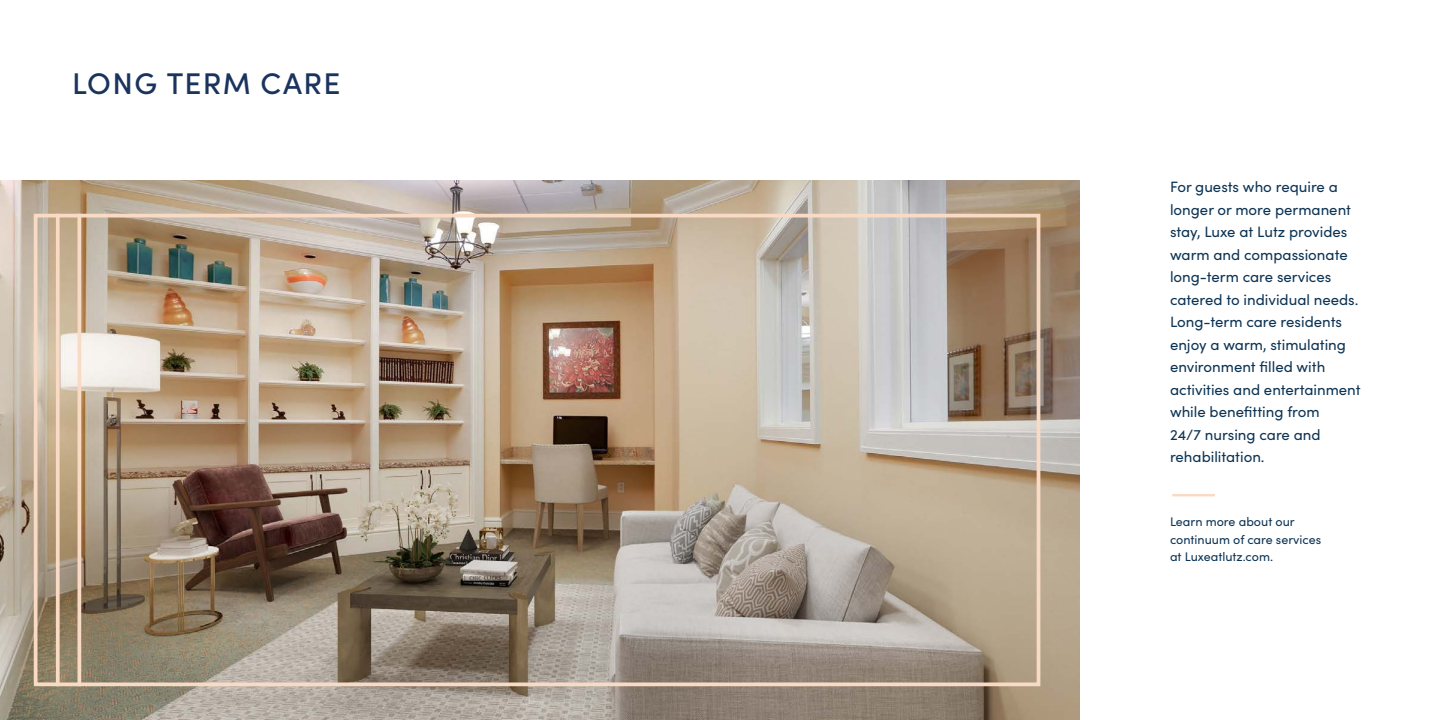
<style>
.page{position:relative;width:1440px;height:720px;background:#fff}
.page>*{position:absolute;margin:0;border:0;box-sizing:border-box;transform-origin:0 0}
.subhead{font:500 30px "Sofia Pro";letter-spacing:.045em;color:#1a345d}
.t1{font:15px/22.5px "Sofia Pro";color:#0d3454}
.t2{font:12.5px/17.5px "Sofia Pro";color:#0d3454}
</style>
<div class="page">
<img style="left:0;top:180px;width:1080px;height:540px">
<div style="left:34px;top:214px;width:1006px;height:472px;border:4px solid #f8dac5"></div>
<svg style="left:77px;top:214px;width:4px;height:472px;background:#efd3bd"></svg>
<svg style="left:56px;top:214px;width:4px;height:472px;background:#f1d4be"></svg>
<hr style="left:1172px;top:494px;width:43px;height:2px;background:#f8dac5">
<p class="subhead" style="left:72px;top:61px;width:270px">LONG TERM CARE</p>
<p class="t1" style="left:1170px;top:175px;width:192px">For guests who require a longer or more permanent stay, Luxe at Lutz provides warm and compassionate long-term care services catered to individual needs.<br>Long-term care residents enjoy a warm, stimulating environment filled with activities and entertainment while benefitting from<br>24/7 nursing care and rehabilitation.</p>
<p class="t2" style="left:1170px;top:512px;width:153px">Learn more about our continuum of care services at Luxeatlutz.com.</p>
</div>
